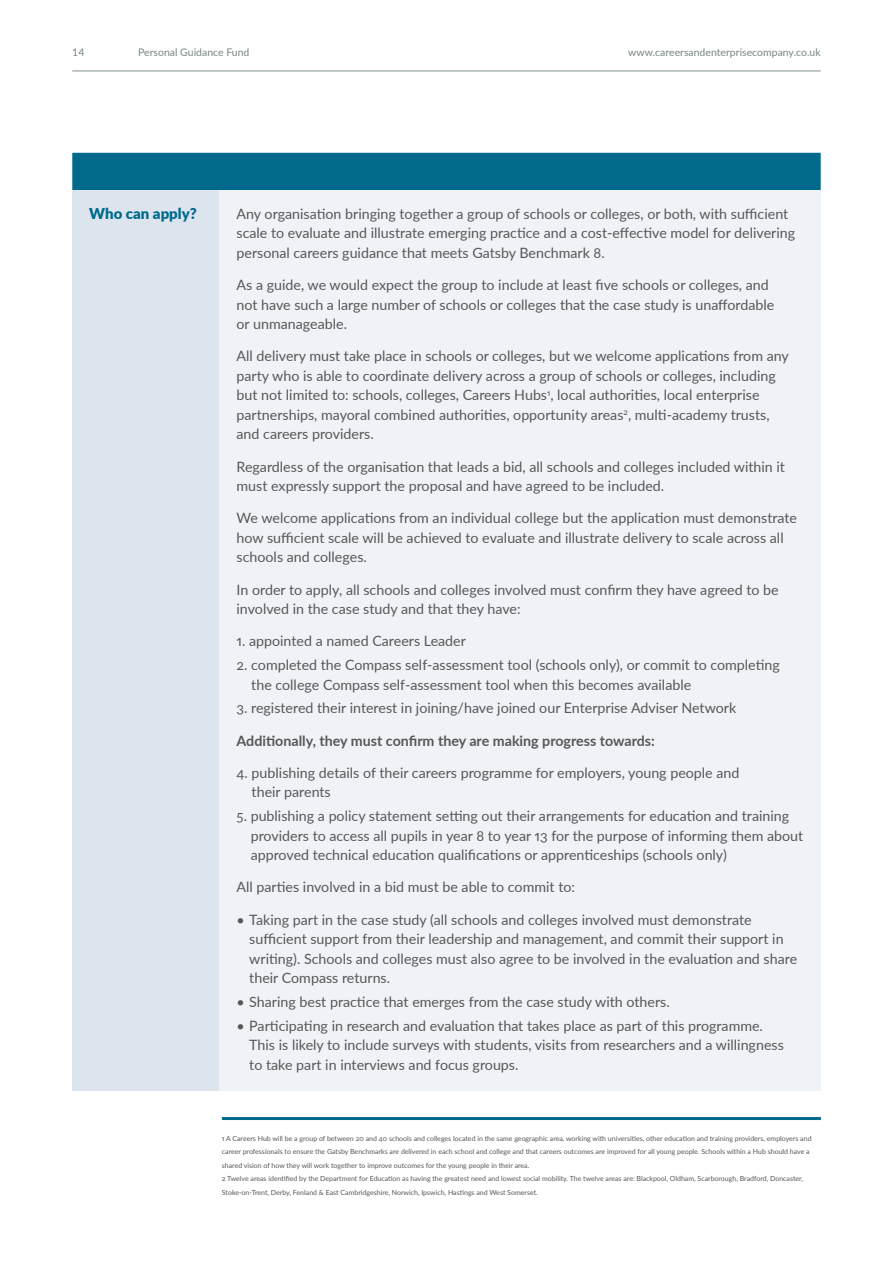
<style>
.page{position:relative;width:893px;height:1263px;background:#fff}
.page>*{position:absolute;margin:0;border:0;box-sizing:border-box;transform-origin:0 0}
.t1{font:900 15px "Lato";color:#00698c}
.t2{font:14.25px/19.5px "Lato";color:#575756}
.t3{font:700 14.25px "Lato";color:#575756}
.t4{font:10.5px "Lato";color:#788685}
.t5{font:7.05px/13.5px "Lato";color:#575756}
</style>
<div class="page">
<hr style="left:72px;top:70px;width:749px;height:2px;background:#a8b5b6">
<hr style="left:222px;top:1117px;width:599px;height:3px;background:#00698c">
<div style="left:72px;top:153px;width:749px;height:37px;background:#00698c"></div>
<div style="left:72px;top:190px;width:148px;height:900px;background:#dce5ed"></div>
<div style="left:220px;top:190px;width:601px;height:900px;background:#eff3f7"></div>
<p class="t4" style="left:72px;top:44px;width:14px">14</p>
<p class="t4" style="left:138px;top:45px;width:113px">Personal Guidance Fund</p>
<p class="t4" style="left:628px;top:44px;width:194px">www.careersandenterprisecompany.co.uk</p>
<p class="t1" style="left:89px;top:203px;width:109px">Who can apply?</p>
<p class="t2" style="left:237px;top:203px;width:560px">Any organisation bringing together a group of schools or colleges, or both, with sufficient scale to evaluate and illustrate emerging practice and a cost-effective model for delivering personal careers guidance that meets Gatsby Benchmark 8.</p>
<p class="t2" style="left:237px;top:275px;width:539px">As a guide, we would expect the group to include at least five schools or colleges, and not have such a large number of schools or colleges that the case study is unaffordable or unmanageable.</p>
<p class="t2" style="left:237px;top:346px;width:554px">All delivery must take place in schools or colleges, but we welcome applications from any party who is able to coordinate delivery across a group of schools or colleges, including but not limited to: schools, colleges, Careers Hubs<sup>1</sup>, local authorities, local enterprise partnerships, mayoral combined authorities, opportunity areas<sup>2</sup>, multi-academy trusts, and careers providers.</p>
<p class="t2" style="left:237px;top:456px;width:550px">Regardless of the organisation that leads a bid, all schools and colleges included within it must expressly support the proposal and have agreed to be included.</p>
<p class="t2" style="left:237px;top:508px;width:562px">We welcome applications from an individual college but the application must demonstrate how sufficient scale will be achieved to evaluate and illustrate delivery to scale across all schools and colleges.</p>
<p class="t2" style="left:237px;top:579px;width:544px">In order to apply, all schools and colleges involved must confirm they have agreed to be involved in the case study and that they have:</p>
<p class="t2" style="left:237px;top:631px;width:231px">1. appointed a named Careers Leader</p>
<p class="t2" style="left:251px;top:655px;width:530px;text-indent:-15px">2. completed the Compass self-assessment tool (schools only), or commit to completing the college Compass self-assessment tool when this becomes available</p>
<p class="t2" style="left:237px;top:698px;width:501px">3. registered their interest in joining/have joined our Enterprise Adviser Network</p>
<p class="t3" style="left:237px;top:730px;width:420px">Additionally, they must confirm they are making progress towards:</p>
<p class="t2" style="left:252px;top:762px;width:489px;text-indent:-15px">4. publishing details of their careers programme for employers, young people and their parents</p>
<p class="t2" style="left:251px;top:806px;width:554px;text-indent:-14px">5. publishing a policy statement setting out their arrangements for education and training providers to access all pupils in year 8 to year 13 for the purpose of informing them about approved technical education qualifications or apprenticeships (schools only)</p>
<p class="t2" style="left:237px;top:877px;width:340px">All parties involved in a bid must be able to commit to:</p>
<p class="t2" style="left:249px;top:909px;width:549px;text-indent:-13px">• Taking part in the case study (all schools and colleges involved must demonstrate sufficient support from their leadership and management, and commit their support in writing). Schools and colleges must also agree to be involved in the evaluation and share their Compass returns.</p>
<p class="t2" style="left:237px;top:991px;width:435px">• Sharing best practice that emerges from the case study with others.</p>
<p class="t2" style="left:249px;top:1015px;width:536px;text-indent:-13px">• Participating in research and evaluation that takes place as part of this programme.<br>This is likely to include surveys with students, visits from researchers and a willingness to take part in interviews and focus groups.</p>
<p class="t5" style="left:222px;top:1131px;width:591px">1 A Careers Hub will be a group of between 20 and 40 schools and colleges located in the same geographic area, working with universities, other education and training providers, employers and career professionals to ensure the Gatsby Benchmarks are delivered in each school and college and that careers outcomes are improved for all young people. Schools within a Hub should have a shared vision of how they will work together to improve outcomes for the young people in their area.<br>2 Twelve areas identified by the Department for Education as having the greatest need and lowest social mobility. The twelve areas are: Blackpool, Oldham, Scarborough, Bradford, Doncaster, Stoke-on-Trent, Derby, Fenland &amp; East Cambridgeshire, Norwich, Ipswich, Hastings and West Somerset.</p>
</div>
